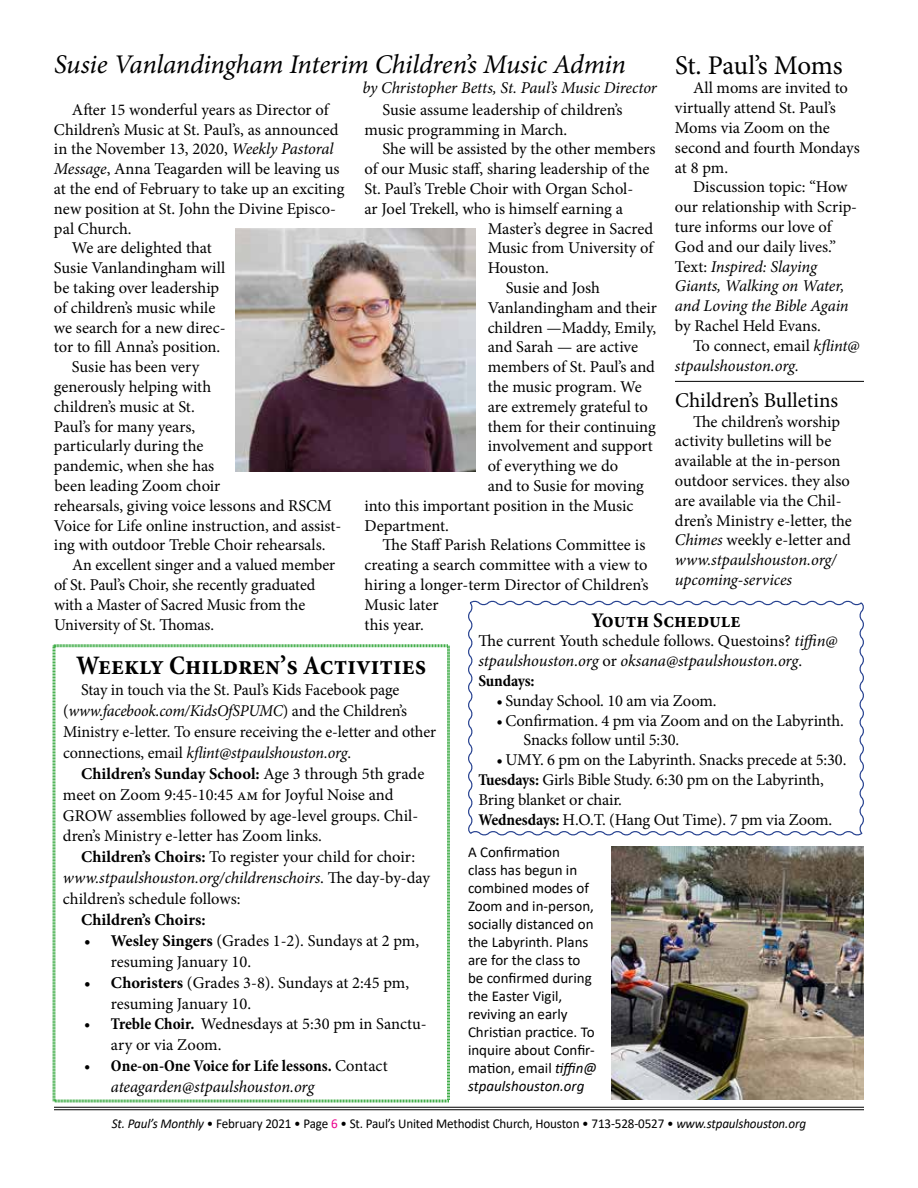
<style>
.page{position:relative;width:918px;height:1188px;background:#fff}
.page>*{position:absolute;margin:0;border:0;box-sizing:border-box;transform-origin:0 0}
.t1{font:italic 27px "Minion Pro";letter-spacing:-.015em;color:#000}
.t2{font:700 condensed 27px "Minion Pro";color:#000}
.t3{font:27px "Minion Pro";letter-spacing:-.015em;color:#000}
.t4{font:21px "Minion Pro";color:#000}
.t5{font:700 condensed 21px "Minion Pro";color:#000}
.t6{font:16.5px/19.8px "Minion Pro";letter-spacing:-.005em;color:#000}
.t7{font:italic 16.5px/19.8px "Minion Pro";letter-spacing:-.01em;color:#000}
.t8{font:700 condensed 16.5px/20.9px "Minion Pro";letter-spacing:-.005em;color:#000}
.t9{font:700 16.5px "Minion Pro";color:#000}
.t10{font:15px/18px "Calibri";color:#000}
.t11{font:13.5px "Calibri";letter-spacing:-.01em;color:#000}
.s1{font-style:italic}
.s2{font-style:normal}
.s3{font-weight:700;font-style:normal;font-stretch:condensed}
.s4{font-weight:700;font-stretch:condensed}
.s5{font-weight:700}
.s6{font-weight:400;font-stretch:normal}
.s7{font-weight:400;font-style:italic;font-stretch:normal}
.s8{color:#ec008c}
</style>
<div class="page">
<hr style="left:54px;top:1107px;width:810px;height:1px;background:#000">
<hr style="left:54px;top:1109px;width:810px;height:1px;background:#000">
<svg style="left:52px;top:644px;width:398px;height:459px"></svg>
<img style="left:235px;top:229px;width:241px;height:242px">
<img style="left:611px;top:846px;width:253px;height:254px">
<hr style="left:675px;top:381px;width:189px;height:1px;background:#000">
<svg style="left:468px;top:600px;width:396px;height:236px"></svg>
<h1 class="t1" style="left:54px;top:46px;width:573px">Susie Vanlandingham Interim Children’s Music Admin</h1>
<p class="t7" style="left:362px;top:78px;width:296px">by Christopher Betts, St. Paul’s Music Director</p>
<p class="t6" style="left:72px;top:100px;width:258px">After 15 wonderful years as Director of</p>
<p class="t6" style="left:54px;top:119px;width:286px">Children’s Music at St. Paul’s, as announced</p>
<p class="t6" style="left:54px;top:139px;width:281px">in the November 13, 2020, <span class="s1">Weekly Pastoral</span></p>
<p class="t6" style="left:54px;top:159px;width:287px"><span class="s1">Message</span>, Anna Teagarden will be leaving us</p>
<p class="t6" style="left:54px;top:179px;width:292px">at the end of February to take up an exciting</p>
<p class="t6" style="left:54px;top:199px;width:284px">new position at St. John the Divine Episco-</p>
<p class="t6" style="left:54px;top:218px;width:79px">pal Church.</p>
<p class="t6" style="left:72px;top:238px;width:141px">We are delighted that</p>
<p class="t6" style="left:54px;top:258px;width:173px">Susie Vanlandingham will</p>
<p class="t6" style="left:54px;top:278px;width:167px">be taking over leadership</p>
<p class="t6" style="left:54px;top:298px;width:163px">of children’s music while</p>
<p class="t6" style="left:54px;top:317px;width:173px">we search for a new direc-</p>
<p class="t6" style="left:54px;top:337px;width:168px">tor to fill Anna’s position.</p>
<p class="t6" style="left:72px;top:357px;width:129px">Susie has been very</p>
<p class="t6" style="left:54px;top:377px;width:159px">generously helping with</p>
<p class="t6" style="left:54px;top:397px;width:142px">children’s music at St.</p>
<p class="t6" style="left:54px;top:416px;width:143px">Paul’s for many years,</p>
<p class="t6" style="left:54px;top:436px;width:151px">particularly during the</p>
<p class="t6" style="left:54px;top:456px;width:162px">pandemic, when she has</p>
<p class="t6" style="left:54px;top:476px;width:168px">been leading Zoom choir</p>
<p class="t6" style="left:54px;top:496px;width:279px">rehearsals, giving voice lessons and RSCM</p>
<p class="t6" style="left:54px;top:515px;width:289px">Voice for Life online instruction, and assist-</p>
<p class="t6" style="left:54px;top:535px;width:273px">ing with outdoor Treble Choir rehearsals.</p>
<p class="t6" style="left:72px;top:555px;width:265px">An excellent singer and a valued member</p>
<p class="t6" style="left:54px;top:575px;width:263px">of St. Paul’s Choir, she recently graduated</p>
<p class="t6" style="left:54px;top:595px;width:253px">with a Master of Sacred Music from the</p>
<p class="t6" style="left:54px;top:614px;width:162px">University of St. Thomas.</p>
<h1 class="t3" style="left:675px;top:47px;width:169px">St. Paul’s Moms</h1>
<p class="t6" style="left:675px;top:78px;width:186px;text-indent:18px">All moms are invited to virtually attend St. Paul’s<br>Moms via Zoom on the second and fourth Mondays at 8 pm.</p>
<p class="t6" style="left:675px;top:177px;width:184px;text-indent:18px">Discussion topic: “How our relationship with Scrip&shy;ture informs our love of<br>God and our daily lives.”<br>Text: <span class="s1">Inspired: Slaying<br>Giants, Walking on Water, and Loving the Bible Again</span></p>
<p class="t6" style="left:675px;top:316px;width:148px">by Rachel Held Evans.</p>
<p class="t6" style="left:693px;top:336px;width:168px">To connect, email <span class="s1">kflint@</span></p>
<p class="t7" style="left:675px;top:355px;width:125px">stpaulshouston.org.</p>
<p class="t4" style="left:675px;top:386px;width:165px">Children’s Bulletins</p>
<p class="t6" style="left:675px;top:411px;width:178px;text-indent:18px">The children’s worship activity bulletins will be available at the in-person outdoor services. they also are available via the Chil&shy;dren’s Ministry e-letter, the<br><span class="s1">Chimes</span> weekly e-letter and <span class="s1">www.stpaulshouston.org/ upcoming-services</span></p>
<p class="t6" style="left:364px;top:100px;width:260px;text-indent:18px">Susie assume leadership of children’s music programming in March.</p>
<p class="t6" style="left:382px;top:139px;width:275px">She will be assisted by the other members</p>
<p class="t6" style="left:364px;top:159px;width:286px">of our Music staff, sharing leadership of the</p>
<p class="t6" style="left:364px;top:179px;width:270px">St. Paul’s Treble Choir with Organ Schol-</p>
<p class="t6" style="left:364px;top:199px;width:260px">ar Joel Trekell, who is himself earning a</p>
<p class="t6" style="left:488px;top:218px;width:167px">Master’s degree in Sacred</p>
<p class="t6" style="left:488px;top:238px;width:167px">Music from University of</p>
<p class="t6" style="left:488px;top:258px;width:63px">Houston.</p>
<p class="t6" style="left:506px;top:278px;width:96px">Susie and Josh</p>
<p class="t6" style="left:488px;top:298px;width:171px">Vanlandingham and their</p>
<p class="t6" style="left:488px;top:317px;width:170px">children —Maddy, Emily,</p>
<p class="t6" style="left:488px;top:337px;width:152px">and Sarah — are active</p>
<p class="t6" style="left:488px;top:357px;width:169px">members of St. Paul’s and</p>
<p class="t6" style="left:488px;top:377px;width:155px">the music program. We</p>
<p class="t6" style="left:488px;top:397px;width:162px">are extremely grateful to</p>
<p class="t6" style="left:488px;top:416px;width:170px">them for their continuing</p>
<p class="t6" style="left:488px;top:436px;width:167px">involvement and support</p>
<p class="t6" style="left:488px;top:456px;width:132px">of everything we do</p>
<p class="t6" style="left:488px;top:476px;width:158px">and to Susie for moving</p>
<p class="t6" style="left:364px;top:496px;width:271px">into this important position in the Music</p>
<p class="t6" style="left:364px;top:515px;width:86px">Department.</p>
<p class="t6" style="left:382px;top:535px;width:264px">The Staff Parish Relations Committee is</p>
<p class="t6" style="left:364px;top:555px;width:284px">creating a search committee with a view to</p>
<p class="t6" style="left:364px;top:575px;width:286px">hiring a longer-term Director of Children’s</p>
<p class="t6" style="left:364px;top:595px;width:76px">Music later</p>
<p class="t6" style="left:364px;top:614px;width:61px">this year.</p>
<p class="t5" style="left:591px;top:605px;width:151px">Youth Schedule</p>
<p class="t7" style="left:478px;top:631px;width:361px"><span class="s2">The current Youth schedule follows. Questoins?</span> tiffin@ stpaulshouston.org <span class="s2">or</span> oksana@stpaulshouston.org<span class="s2">.<br></span><span class="s3">Sundays:</span></p>
<p class="t6" style="left:497px;top:691px;width:222px">• Sunday School. 10 am via Zoom.</p>
<p class="t6" style="left:523px;top:710px;width:322px;text-indent:-27px">• Confirmation. 4 pm via Zoom and on the Labyrinth.<br>Snacks follow until 5:30.</p>
<p class="t6" style="left:478px;top:750px;width:369px;text-indent:18px">• UMY. 6 pm on the Labyrinth. Snacks precede at 5:30.<br><span class="s4">Tuesdays:</span> Girls Bible Study. 6:30 pm on the Labyrinth, Bring blanket or chair.<br><span class="s4">Wednesdays:</span> H.O.T. (Hang Out Time). 7 pm via Zoom.</p>
<h1 class="t2" style="left:76px;top:647px;width:352px">Weekly Children’s Activities</h1>
<p class="t6" style="left:63px;top:680px;width:375px;line-height:20.9px;text-indent:18px">Stay in touch via the St. Paul’s Kids Facebook page (<span class="s1">www.facebook.com/KidsOfSPUMC</span>) and the Children’s Ministry e-letter. To ensure receiving the e-letter and other connections, email <span class="s1">kflint@stpaulshouston.org</span>.</p>
<p class="t6" style="left:63px;top:763px;width:363px;line-height:20.9px;text-indent:18px"><span class="s5">Children’s Sunday School:</span> Age 3 through 5th grade meet on Zoom 9:45-10:45 am for Joyful Noise and GROW assemblies followed by age-level groups. Chil&shy;dren’s Ministry e-letter has Zoom links.</p>
<p class="t6" style="left:63px;top:847px;width:369px;line-height:20.9px;text-indent:18px"><span class="s5">Children’s Choirs:</span> To register your child for choir: <span class="s1">www.stpaulshouston.org/childrenschoirs</span>. The day-by-day children’s schedule follows:</p>
<p class="t9" style="left:81px;top:908px;width:126px">Children’s Choirs:</p>
<p class="t6" style="left:111px;top:930px;width:310px;line-height:20.9px;text-indent:-27px"><span class="s5">• Wesley Singers</span> (Grades 1-2). Sundays at 2 pm, resuming January 10.</p>
<p class="t6" style="left:111px;top:972px;width:300px;line-height:20.9px;text-indent:-27px"><span class="s5">• Choristers</span> (Grades 3-8). Sundays at 2:45 pm, resuming January 10.</p>
<p class="t6" style="left:111px;top:1014px;width:317px;line-height:20.9px;text-indent:-27px"><span class="s4">• Treble Choir.</span> Wednesdays at 5:30 pm in Sanctu&shy;ary or via Zoom.</p>
<p class="t8" style="left:111px;top:1055px;width:278px;text-indent:-27px">• One-on-One Voice for Life lessons. <span class="s6">Contact </span><span class="s7">ateagarden@stpaulshouston.org</span></p>
<p class="t10" style="left:468px;top:843px;width:130px">A Confirmation<br>class has begun in combined modes of<br>Zoom and in-person, socially distanced on the Labyrinth. Plans are for the class to be confirmed during the Easter Vigil, reviving an early<br>Christian practice. To inquire about Confir&shy;mation, email <span class="s1">tiffin@ stpaulshouston.org</span></p>
<p class="t11" style="left:112px;top:1115px;width:696px"><span class="s1">St. Paul’s Monthly</span> • February 2021 • Page <span class="s8">6</span> • St. Paul’s United Methodist Church, Houston • 713-528-0527 • <span class="s1">www.stpaulshouston.org</span></p>
</div>
